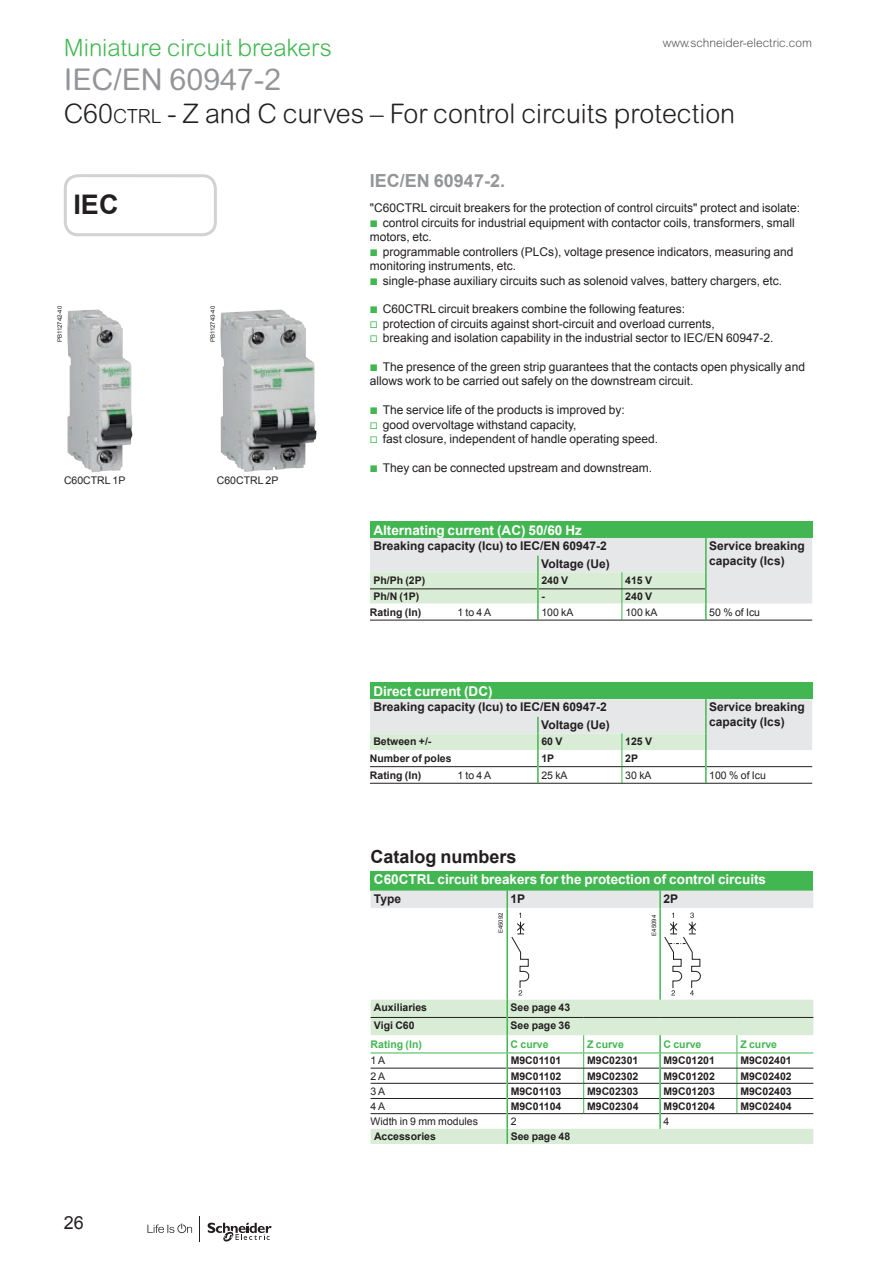
<style>
.page{position:relative;width:893px;height:1263px;background:#fff}
.page>*{position:absolute;margin:0;border:0;box-sizing:border-box;transform-origin:0 0}
.t1{font:30px "Arial Rounded MT Pro";color:#939598}
.t2{font:300 27px "Arial Rounded MT Pro";color:#231f20}
.t3{font:700 27px "Arial";color:#231f20}
.t4{font:300 24px "Arial Rounded MT Pro";color:#42b751}
.t5{font:700 18px "Arial";color:#939598}
.t6{font:700 18px "Arial";color:#231f20}
.t7{font:18px "Arial";color:#231f20}
.t8{font:700 13.5px "Arial";color:#fff}
.t9{font:12px/14.4px "Arial";color:#231f20}
.t10{font:700 12px "Arial";color:#231f20}
.t11{font:300 12px "Arial Rounded MT Pro";color:#57585a}
.t12{font:700 10.5px "Arial";color:#231f20}
.t13{font:10.5px "Arial";color:#231f20}
.t14{font:700 10.5px "Arial";color:#42b751}
.t15{font:6px "Arial";color:#231f20}
.s1{font-size:19.5px}
.s2{font-family:"Graph Schneider";color:#42b751}
</style>
<div class="page">
<svg style="left:147px;top:1223px;width:45px;height:10px"></svg>
<svg style="left:208px;top:1222px;width:64px;height:20px"></svg>
<div style="left:370px;top:521px;width:442px;height:17px;background:#42b751"></div>
<hr style="left:370px;top:620px;width:84px;height:1px;background:#231f20">
<hr style="left:454px;top:620px;width:84px;height:1px;background:#231f20">
<hr style="left:538px;top:620px;width:84px;height:1px;background:#231f20">
<hr style="left:622px;top:620px;width:84px;height:1px;background:#231f20">
<hr style="left:706px;top:620px;width:106px;height:1px;background:#231f20">
<svg style="left:370px;top:538px;width:442px;height:82px"></svg>
<div style="left:371px;top:871px;width:442px;height:20px;background:#42b751"></div>
<svg style="left:371px;top:891px;width:442px;height:253px"></svg>
<img style="left:67px;top:309px;width:66px;height:163px">
<img style="left:220px;top:310px;width:97px;height:162px">
<div style="left:370px;top:682px;width:442px;height:17px;background:#42b751"></div>
<hr style="left:370px;top:783px;width:84px;height:1px;background:#231f20">
<hr style="left:454px;top:783px;width:84px;height:1px;background:#231f20">
<hr style="left:538px;top:783px;width:84px;height:1px;background:#231f20">
<hr style="left:622px;top:783px;width:84px;height:1px;background:#231f20">
<hr style="left:706px;top:783px;width:106px;height:1px;background:#231f20">
<svg style="left:370px;top:699px;width:442px;height:84px"></svg>
<div style="left:64px;top:174px;width:153px;height:62px;border:3px solid #d1d2d4;border-radius:13px"></div>
<h3 class="t4" style="left:64px;top:34px;width:270px">Miniature circuit breakers</h3>
<p class="t11" style="left:663px;top:36px;width:151px">www.schneider-electric.com</p>
<h1 class="t1" style="left:64px;top:62px;width:219px">IEC/EN 60947-2</h1>
<h2 class="t2" style="left:64px;top:97px;width:673px">C60<span class="s1">CTRL</span> - Z and C curves – For control circuits protection</h2>
<h2 class="t3" style="left:73px;top:187px;width:47px">IEC</h2>
<p class="t15" style="left:56px;top:342px;width:38px;rotate:-90deg">PB112742-40</p>
<p class="t15" style="left:209px;top:342px;width:38px;rotate:-90deg">PB112743-40</p>
<p class="t13" style="left:64px;top:473px;width:63px">C60CTRL 1P</p>
<p class="t13" style="left:217px;top:473px;width:63px">C60CTRL 2P</p>
<h3 class="t7" style="left:64px;top:1211px;width:22px">26</h3>
<h3 class="t5" style="left:370px;top:169px;width:137px">IEC/EN 60947-2.</h3>
<p class="t9" style="left:370px;top:201px;width:432px">"C60CTRL circuit breakers for the protection of control circuits" protect and isolate: <span class="s2">b</span> control circuits for industrial equipment with contactor coils, transformers, small motors, etc.<br><span class="s2">b</span> programmable controllers (PLCs), voltage presence indicators, measuring and monitoring instruments, etc.<br><span class="s2">b</span> single-phase auxiliary circuits such as solenoid valves, battery chargers, etc.</p>
<p class="t9" style="left:370px;top:302px;width:405px"><span class="s2">b</span> C60CTRL circuit breakers combine the following features:<br><span class="s2">v</span> protection of circuits against short-circuit and overload currents,<br><span class="s2">v</span> breaking and isolation capability in the industrial sector to IEC/EN 60947-2.</p>
<p class="t9" style="left:370px;top:360px;width:437px"><span class="s2">b</span> The presence of the green strip guarantees that the contacts open physically and allows work to be carried out safely on the downstream circuit.</p>
<p class="t9" style="left:370px;top:403px;width:290px"><span class="s2">b</span> The service life of the products is improved by:<br><span class="s2">v</span> good overvoltage withstand capacity,<br><span class="s2">v</span> fast closure, independent of handle operating speed.</p>
<p class="t9" style="left:370px;top:460px;width:284px"><span class="s2">b</span> They can be connected upstream and downstream.</p>
<p class="t8" style="left:373px;top:521px;width:210px">Alternating current (AC) 50/60 Hz</p>
<p class="t10" style="left:373px;top:538px;width:235px">Breaking capacity (Icu) to IEC/EN 60947-2</p>
<p class="t10" style="left:709px;top:538px;width:97px">Service breaking</p>
<p class="t10" style="left:541px;top:556px;width:70px">Voltage (Ue)</p>
<p class="t10" style="left:709px;top:552px;width:77px">capacity (Ics)</p>
<p class="t12" style="left:373px;top:574px;width:53px">Ph/Ph (2P)</p>
<p class="t12" style="left:541px;top:574px;width:28px">240 V</p>
<p class="t12" style="left:625px;top:574px;width:28px">415 V</p>
<p class="t12" style="left:373px;top:589px;width:48px">Ph/N (1P)</p>
<p class="t12" style="left:541px;top:589px;width:5px">-</p>
<p class="t12" style="left:625px;top:589px;width:28px">240 V</p>
<p class="t12" style="left:370px;top:605px;width:53px">Rating (In)</p>
<p class="t13" style="left:457px;top:605px;width:35px">1 to 4 A</p>
<p class="t13" style="left:541px;top:605px;width:34px">100 kA</p>
<p class="t13" style="left:625px;top:605px;width:34px">100 kA</p>
<p class="t13" style="left:709px;top:605px;width:52px">50 % of Icu</p>
<p class="t8" style="left:373px;top:682px;width:121px">Direct current (DC)</p>
<p class="t10" style="left:373px;top:699px;width:235px">Breaking capacity (Icu) to IEC/EN 60947-2</p>
<p class="t10" style="left:709px;top:699px;width:97px">Service breaking</p>
<p class="t10" style="left:541px;top:717px;width:70px">Voltage (Ue)</p>
<p class="t10" style="left:709px;top:713px;width:77px">capacity (Ics)</p>
<p class="t12" style="left:373px;top:734px;width:60px">Between +/-</p>
<p class="t12" style="left:541px;top:734px;width:23px">60 V</p>
<p class="t12" style="left:625px;top:734px;width:28px">125 V</p>
<p class="t12" style="left:370px;top:751px;width:83px">Number of poles</p>
<p class="t12" style="left:541px;top:751px;width:14px">1P</p>
<p class="t12" style="left:625px;top:751px;width:14px">2P</p>
<p class="t12" style="left:370px;top:768px;width:53px">Rating (In)</p>
<p class="t13" style="left:457px;top:768px;width:35px">1 to 4 A</p>
<p class="t13" style="left:541px;top:768px;width:28px">25 kA</p>
<p class="t13" style="left:625px;top:768px;width:28px">30 kA</p>
<p class="t13" style="left:709px;top:768px;width:58px">100 % of Icu</p>
<h3 class="t6" style="left:371px;top:845px;width:148px">Catalog numbers</h3>
<p class="t8" style="left:374px;top:871px;width:394px">C60CTRL circuit breakers for the protection of control circuits</p>
<p class="t10" style="left:374px;top:890px;width:29px">Type</p>
<p class="t10" style="left:511px;top:890px;width:16px">1P</p>
<p class="t10" style="left:663px;top:890px;width:16px">2P</p>
<p class="t15" style="left:497px;top:933px;width:22px;rotate:-90deg">E45092</p>
<p class="t15" style="left:650px;top:936px;width:22px;rotate:-90deg">E45094</p>
<p class="t12" style="left:374px;top:1000px;width:55px">Auxiliaries</p>
<p class="t12" style="left:511px;top:1000px;width:61px">See page 43</p>
<p class="t12" style="left:374px;top:1018px;width:42px">Vigi C60</p>
<p class="t12" style="left:511px;top:1018px;width:61px">See page 36</p>
<p class="t14" style="left:371px;top:1037px;width:53px">Rating (In)</p>
<p class="t14" style="left:511px;top:1037px;width:39px">C curve</p>
<p class="t14" style="left:587px;top:1037px;width:38px">Z curve</p>
<p class="t14" style="left:663px;top:1037px;width:39px">C curve</p>
<p class="t14" style="left:740px;top:1037px;width:38px">Z curve</p>
<p class="t13" style="left:371px;top:1054px;width:16px">1 A</p>
<p class="t12" style="left:511px;top:1054px;width:52px">M9C01101</p>
<p class="t12" style="left:587px;top:1054px;width:53px">M9C02301</p>
<p class="t12" style="left:663px;top:1054px;width:53px">M9C01201</p>
<p class="t12" style="left:740px;top:1054px;width:53px">M9C02401</p>
<p class="t13" style="left:371px;top:1069px;width:16px">2 A</p>
<p class="t12" style="left:511px;top:1069px;width:52px">M9C01102</p>
<p class="t12" style="left:587px;top:1069px;width:53px">M9C02302</p>
<p class="t12" style="left:664px;top:1069px;width:53px">M9C01202</p>
<p class="t12" style="left:740px;top:1069px;width:53px">M9C02402</p>
<p class="t13" style="left:371px;top:1084px;width:16px">3 A</p>
<p class="t12" style="left:511px;top:1084px;width:52px">M9C01103</p>
<p class="t12" style="left:587px;top:1084px;width:53px">M9C02303</p>
<p class="t12" style="left:664px;top:1084px;width:53px">M9C01203</p>
<p class="t12" style="left:740px;top:1084px;width:53px">M9C02403</p>
<p class="t13" style="left:371px;top:1099px;width:16px">4 A</p>
<p class="t12" style="left:511px;top:1099px;width:52px">M9C01104</p>
<p class="t12" style="left:587px;top:1099px;width:53px">M9C02304</p>
<p class="t12" style="left:664px;top:1099px;width:53px">M9C01204</p>
<p class="t12" style="left:740px;top:1099px;width:53px">M9C02404</p>
<p class="t13" style="left:371px;top:1114px;width:109px">Width in 9 mm modules</p>
<p class="t13" style="left:511px;top:1114px;width:7px">2</p>
<p class="t13" style="left:664px;top:1114px;width:7px">4</p>
<p class="t12" style="left:374px;top:1129px;width:63px">Accessories</p>
<p class="t12" style="left:511px;top:1129px;width:61px">See page 48</p>
</div>
